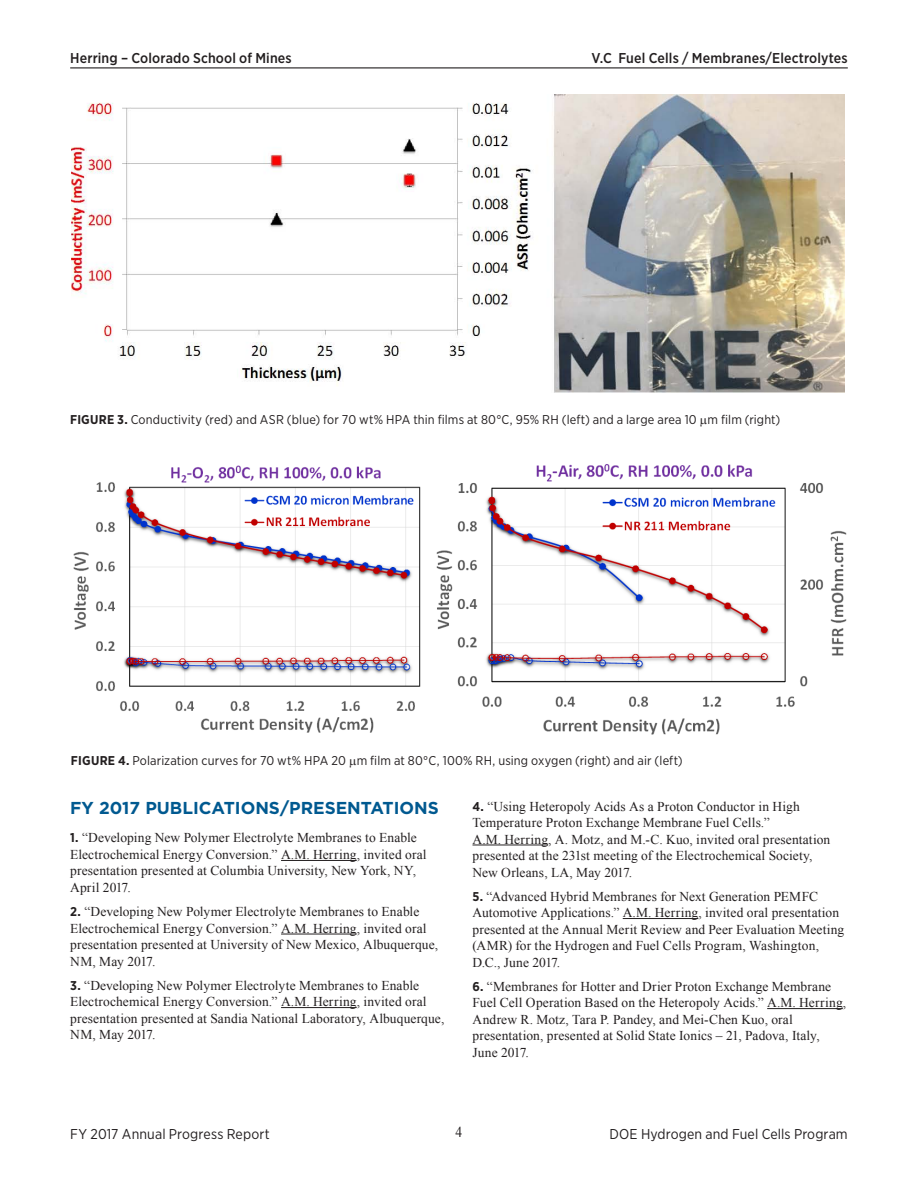
<style>
.page{position:relative;width:918px;height:1188px;background:#fff}
.page>*{position:absolute;margin:0;border:0;box-sizing:border-box;transform-origin:0 0}
._1_Object_Head_Blue{font:700 17.25px "Gotham";color:#005990}
.t1{font:15px "Times New Roman";color:#231f20;scale:.9 1}
.t2{font:500 14.25px "Gotham Narrow";letter-spacing:.01em;color:#231f20}
.t3{font:14.25px "Gotham Narrow";letter-spacing:.01em;color:#231f20}
._1_Reference{font:13.5px/16.5px "Times New Roman";letter-spacing:.005em;color:#231f20}
._1_FigureTitle{font:12.75px "Gotham Narrow";letter-spacing:.01em;color:#231f20}
.s1{font-weight:700}
.s2{font-family:"Gotham Narrow";font-weight:700;font-size:12.75px}
</style>
<div class="page">
<hr style="left:70px;top:67px;width:778px;height:1px;background:#231f20">
<hr style="left:281px;top:860px;width:76px;height:1px;background:#231f20">
<hr style="left:281px;top:934px;width:76px;height:1px;background:#231f20">
<hr style="left:281px;top:1007px;width:76px;height:1px;background:#231f20">
<hr style="left:472px;top:845px;width:76px;height:1px;background:#231f20">
<hr style="left:623px;top:918px;width:75px;height:1px;background:#231f20">
<hr style="left:767px;top:1008px;width:76px;height:1px;background:#231f20">
<img style="left:71px;top:95px;width:773px;height:298px">
<img style="left:73px;top:464px;width:774px;height:271px">
<p class="t2" style="left:70px;top:49px;width:223px">Herring – Colorado School of Mines</p>
<p class="t2" style="left:591px;top:49px;width:258px">V.C Fuel Cells / Membranes/Electrolytes</p>
<p class="_1_FigureTitle" style="left:70px;top:412px;width:712px"><span class="s1">FIGURE 3.</span> Conductivity (red) and ASR (blue) for 70 wt% HPA thin films at 80°C, 95% RH (left) and a large area 10 m film (right)</p>
<p class="_1_FigureTitle" style="left:71px;top:752px;width:613px"><span class="s1">FIGURE 4.</span> Polarization curves for 70 wt% HPA 20 m film at 80°C, 100% RH, using oxygen (right) and air (left)</p>
<p class="_1_Object_Head_Blue" style="left:70px;top:797px;width:370px">FY 2017 PUBLICATIONS/PRESENTATIONS</p>
<p class="_1_Reference" style="left:70px;top:830px;width:358px"><span class="s2">1.</span> “Developing New Polymer Electrolyte Membranes to Enable Electrochemical Energy Conversion.” A.M. Herring, invited oral presentation presented at Columbia University, New York, NY, April 2017.</p>
<p class="_1_Reference" style="left:70px;top:903px;width:369px"><span class="s2">2.</span> “Developing New Polymer Electrolyte Membranes to Enable Electrochemical Energy Conversion.” A.M. Herring, invited oral presentation presented at University of New Mexico, Albuquerque, NM, May 2017.</p>
<p class="_1_Reference" style="left:70px;top:977px;width:376px"><span class="s2">3.</span> “Developing New Polymer Electrolyte Membranes to Enable Electrochemical Energy Conversion.” A.M. Herring, invited oral presentation presented at Sandia National Laboratory, Albuquerque, NM, May 2017.</p>
<p class="_1_Reference" style="left:472px;top:798px;width:359px"><span class="s2">4.</span> “Using Heteropoly Acids As a Proton Conductor in High Temperature Proton Exchange Membrane Fuel Cells.”<br>A.M. Herring, A. Motz, and M.-C. Kuo, invited oral presentation presented at the 231st meeting of the Electrochemical Society, New Orleans, LA, May 2017.</p>
<p class="_1_Reference" style="left:472px;top:888px;width:373px"><span class="s2">5.</span> “Advanced Hybrid Membranes for Next Generation PEMFC Automotive Applications.” A.M. Herring, invited oral presentation presented at the Annual Merit Review and Peer Evaluation Meeting (AMR) for the Hydrogen and Fuel Cells Program, Washington, D.C., June 2017.</p>
<p class="_1_Reference" style="left:472px;top:978px;width:375px"><span class="s2">6.</span> “Membranes for Hotter and Drier Proton Exchange Membrane Fuel Cell Operation Based on the Heteropoly Acids.” A.M. Herring, Andrew R. Motz, Tara P. Pandey, and Mei-Chen Kuo, oral presentation, presented at Solid State Ionics – 21, Padova, Italy, June 2017.</p>
<p class="t3" style="left:70px;top:1125px;width:201px">FY 2017 Annual Progress Report</p>
<p class="t1" style="left:456px;top:1122px;width:9px">4</p>
<p class="t3" style="left:610px;top:1125px;width:240px">DOE Hydrogen and Fuel Cells Program</p>
</div>
